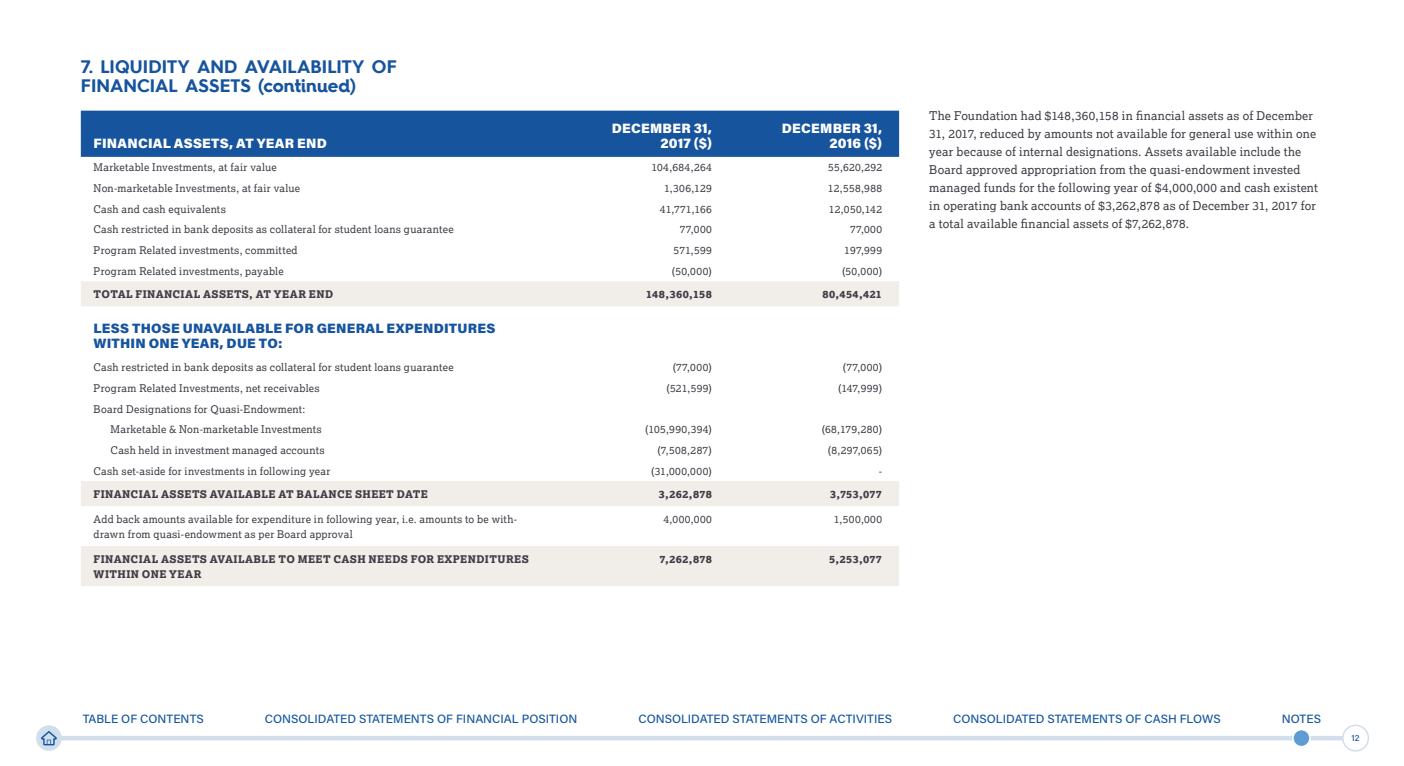
<style>
.page{position:relative;width:1404px;height:766px;background:#fff}
.page>*{position:absolute;margin:0;border:0;box-sizing:border-box;transform-origin:0 0}
.t1{font:700 18px/19.5px "Hurme";color:#17549e}
.t2{font:900 13.5px/15px "Acumin Pro";letter-spacing:.015em;color:#17549e}
.t3{font:900 13.5px/15px "Acumin Pro";letter-spacing:.015em;color:#fff;text-align:right}
.t4{font:12px/18px "Lexia";letter-spacing:.015em;color:#3f3c45}
.t5{font:500 12px "Acumin Pro";color:#15569f}
.t6{font:10.5px/20.7px "Lexia";letter-spacing:.025em;color:#3f3c45}
.t7{font:800 10.5px/15px "Lexia";letter-spacing:.035em;color:#3f3c45}
.t8{font:500 9px "Acumin Pro";color:#15569f}
</style>
<div class="page">
<div style="left:36px;top:725px;width:26px;height:25px;background:#d0dfeb;border-radius:50%"></div>
<svg style="left:41px;top:731px;width:16px;height:14px"></svg>
<div style="left:60px;top:735px;width:1284px;height:5px;background:#d0dfeb"></div>
<div style="left:1292px;top:729px;width:17px;height:17px;background:#5e9cd4;border-radius:50%"></div>
<div style="left:1291px;top:728px;width:19px;height:19px;border:2px solid #fff;border-radius:50%"></div>
<div style="left:1341px;top:724px;width:27px;height:27px;border:2px solid #d0dfeb;border-radius:50%"></div>
<div style="left:81px;top:111px;width:818px;height:46px;background:#17549e"></div>
<svg style="left:81px;top:281px;width:818px;height:305px"></svg>
<h1 class="t1" style="left:81px;top:56px;width:317px">7. LIQUIDITY AND AVAILABILITY OF<br>FINANCIAL ASSETS (continued)</h1>
<p class="t3" style="left:94px;top:135px;width:235px">FINANCIAL ASSETS, AT YEAR END</p>
<p class="t3" style="left:611px;top:120px;width:102px">DECEMBER 31,<br>2017 ($)</p>
<p class="t3" style="left:781px;top:120px;width:102px">DECEMBER 31,<br>2016 ($)</p>
<p class="t6" style="left:94px;top:157px;width:185px">Marketable Investments, at fair value</p>
<p class="t6" style="left:651px;top:157px;width:62px">104,684,264</p>
<p class="t6" style="left:828px;top:157px;width:55px">55,620,292</p>
<p class="t6" style="left:94px;top:177px;width:208px">Non-marketable Investments, at fair value</p>
<p class="t6" style="left:664px;top:177px;width:49px">1,306,129</p>
<p class="t6" style="left:827px;top:177px;width:56px">12,558,988</p>
<p class="t6" style="left:94px;top:198px;width:134px">Cash and cash equivalents</p>
<p class="t6" style="left:660px;top:198px;width:53px">41,771,166</p>
<p class="t6" style="left:828px;top:198px;width:55px">12,050,142</p>
<p class="t6" style="left:94px;top:219px;width:361px">Cash restricted in bank deposits as collateral for student loans guarantee</p>
<p class="t6" style="left:679px;top:219px;width:34px">77,000</p>
<p class="t6" style="left:849px;top:219px;width:34px">77,000</p>
<p class="t6" style="left:94px;top:240px;width:205px">Program Related investments, committed</p>
<p class="t6" style="left:673px;top:240px;width:40px">571,599</p>
<p class="t6" style="left:844px;top:240px;width:39px">197,999</p>
<p class="t6" style="left:94px;top:260px;width:191px">Program Related investments, payable</p>
<p class="t6" style="left:672px;top:260px;width:41px">(50,000)</p>
<p class="t6" style="left:842px;top:260px;width:41px">(50,000)</p>
<p class="t7" style="left:94px;top:286px;width:241px">TOTAL FINANCIAL ASSETS, AT YEAR END</p>
<p class="t7" style="left:646px;top:286px;width:67px">148,360,158</p>
<p class="t7" style="left:822px;top:286px;width:61px">80,454,421</p>
<p class="t2" style="left:94px;top:320px;width:403px">LESS THOSE UNAVAILABLE FOR GENERAL EXPENDITURES<br>WITHIN ONE YEAR, DUE TO:</p>
<p class="t6" style="left:94px;top:356px;width:361px">Cash restricted in bank deposits as collateral for student loans guarantee</p>
<p class="t6" style="left:672px;top:356px;width:41px">(77,000)</p>
<p class="t6" style="left:842px;top:356px;width:41px">(77,000)</p>
<p class="t6" style="left:94px;top:377px;width:227px">Program Related Investments, net receivables</p>
<p class="t6" style="left:666px;top:377px;width:47px">(521,599)</p>
<p class="t6" style="left:837px;top:377px;width:46px">(147,999)</p>
<p class="t6" style="left:111px;top:398px;width:213px;text-indent:-17px">Board Designations for Quasi-Endowment:<br>Marketable &amp; Non-marketable Investments</p>
<p class="t6" style="left:645px;top:418px;width:68px">(105,990,394)</p>
<p class="t6" style="left:821px;top:418px;width:62px">(68,179,280)</p>
<p class="t6" style="left:111px;top:439px;width:215px">Cash held in investment managed accounts</p>
<p class="t6" style="left:657px;top:439px;width:56px">(7,508,287)</p>
<p class="t6" style="left:827px;top:439px;width:56px">(8,297,065)</p>
<p class="t6" style="left:94px;top:460px;width:238px">Cash set-aside for investments in following year</p>
<p class="t6" style="left:651px;top:460px;width:62px">(31,000,000)</p>
<p class="t6" style="left:878px;top:460px;width:5px">-</p>
<p class="t7" style="left:94px;top:486px;width:336px">FINANCIAL ASSETS AVAILABLE AT BALANCE SHEET DATE</p>
<p class="t7" style="left:658px;top:486px;width:55px">3,262,878</p>
<p class="t7" style="left:830px;top:486px;width:54px">3,753,077</p>
<p class="t6" style="left:94px;top:511px;width:425px;line-height:15px">Add back amounts available for expenditure in following year, i.e. amounts to be with&shy;drawn from quasi-endowment as per Board approval</p>
<p class="t6" style="left:663px;top:508px;width:50px">4,000,000</p>
<p class="t6" style="left:833px;top:508px;width:50px">1,500,000</p>
<p class="t7" style="left:94px;top:551px;width:437px">FINANCIAL ASSETS AVAILABLE TO MEET CASH NEEDS FOR EXPENDITURES<br>WITHIN ONE YEAR</p>
<p class="t7" style="left:659px;top:551px;width:54px">7,262,878</p>
<p class="t7" style="left:829px;top:551px;width:54px">5,253,077</p>
<p class="t4" style="left:929px;top:106px;width:390px">The Foundation had $148,360,158 in financial assets as of December 31, 2017, reduced by amounts not available for general use within one year because of internal designations. Assets available include the Board approved appropriation from the quasi-endowment invested managed funds for the following year of $4,000,000 and cash existent in operating bank accounts of $3,262,878 as of December 31, 2017 for a total available financial assets of $7,262,878.</p>
<p class="t5" style="left:83px;top:710px;width:123px">TABLE OF CONTENTS</p>
<p class="t5" style="left:265px;top:710px;width:314px">CONSOLIDATED STATEMENTS OF FINANCIAL POSITION</p>
<p class="t5" style="left:638px;top:710px;width:255px">CONSOLIDATED STATEMENTS OF ACTIVITIES</p>
<p class="t5" style="left:953px;top:710px;width:269px">CONSOLIDATED STATEMENTS OF CASH FLOWS</p>
<p class="t5" style="left:1281px;top:710px;width:41px">NOTES</p>
<p class="t8" style="left:1351px;top:731px;width:10px">12</p>
</div>
